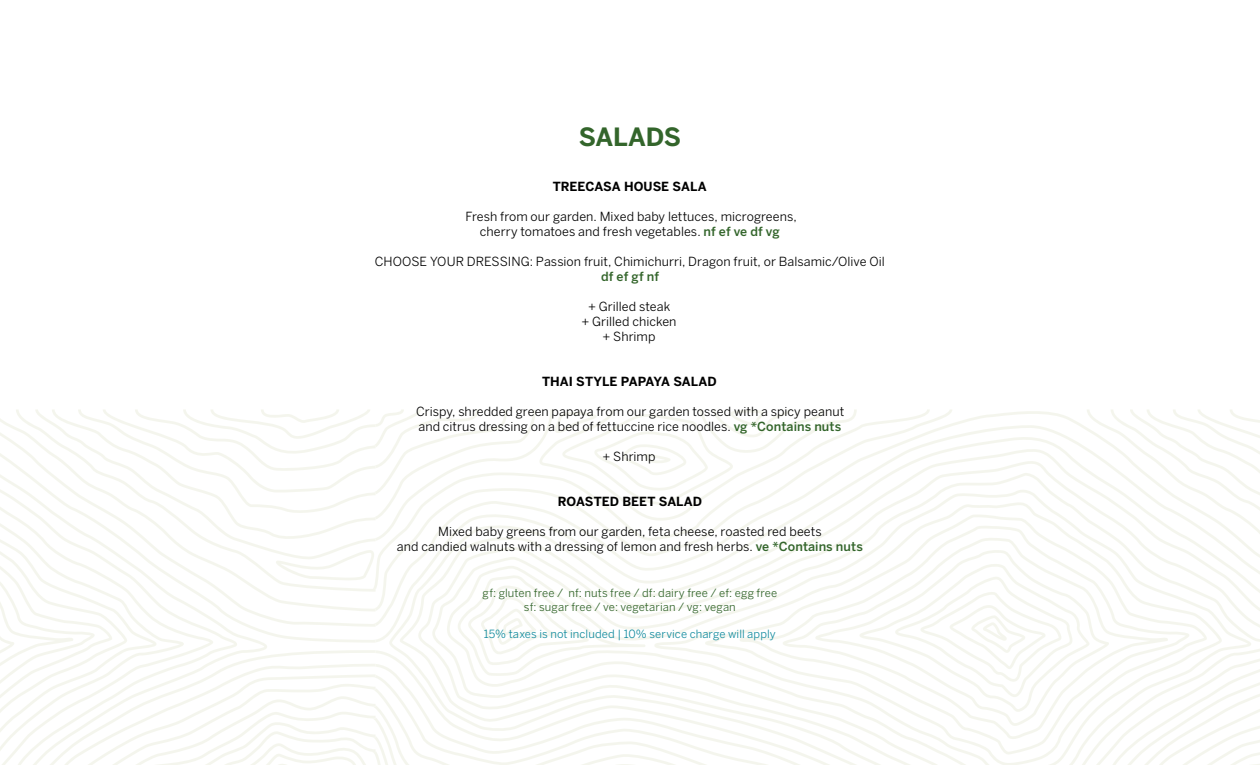
<style>
.page{position:relative;width:1260px;height:765px;background:#fff}
.page>*{position:absolute;margin:0;border:0;box-sizing:border-box;transform-origin:0 0}
.t1{font:700 25px "Benton Sans";letter-spacing:-.01em;color:#33652b}
.t2{font:12.5px/15px "Benton Sans";letter-spacing:.005em;color:#000;text-align:center}
.t3{font:700 12.5px "Benton Sans";color:#000}
.t4{font:500 12.5px "Benton Sans";letter-spacing:.005em;color:#33652b}
.t5{font:11.25px/13.5px "Benton Sans";letter-spacing:.01em;color:#33652b;text-align:center}
.t6{font:11.25px "Benton Sans";letter-spacing:.01em;color:#128b9e}
.s1{font-weight:500;color:#33652b}
</style>
<div class="page">
<svg style="left:0;top:410px;width:1260px;height:355px"></svg>
<h1 class="t1" style="left:579px;top:122px;width:104px">SALADS</h1>
<p class="t3" style="left:553px;top:179px;width:155px">TREECASA HOUSE SALA</p>
<p class="t2" style="left:465px;top:209px;width:333px">Fresh from our garden. Mixed baby lettuces, microgreens, cherry tomatoes and fresh vegetables. <span class="s1">nf ef ve df vg</span></p>
<p class="t2" style="left:375px;top:254px;width:511px">CHOOSE YOUR DRESSING: Passion fruit, Chimichurri, Dragon fruit, or Balsamic/Olive Oil</p>
<p class="t4" style="left:601px;top:269px;width:60px">df ef gf nf</p>
<p class="t2" style="left:581px;top:299px;width:97px">+ Grilled steak<br>+ Grilled chicken + Shrimp</p>
<p class="t3" style="left:542px;top:374px;width:176px">THAI STYLE PAPAYA SALAD</p>
<p class="t2" style="left:416px;top:404px;width:430px;text-align:left">Crispy, shredded green papaya from our garden tossed with a spicy peanut and citrus dressing on a bed of fettuccine rice noodles. <span class="s1">vg *Contains nuts</span></p>
<p class="t2" style="left:602px;top:449px;width:55px">+ Shrimp</p>
<p class="t3" style="left:558px;top:494px;width:146px">ROASTED BEET SALAD</p>
<p class="t2" style="left:397px;top:524px;width:468px">Mixed baby greens from our garden, feta cheese, roasted red beets<br>and candied walnuts with a dressing of lemon and fresh herbs. <span class="s1">ve *Contains nuts</span></p>
<p class="t5" style="left:483px;top:586px;width:296px">gf: gluten free / nf: nuts free / df: dairy free / ef: egg free sf: sugar free / ve: vegetarian / vg: vegan</p>
<p class="t6" style="left:484px;top:627px;width:294px">15% taxes is not included | 10% service charge will apply</p>
</div>
